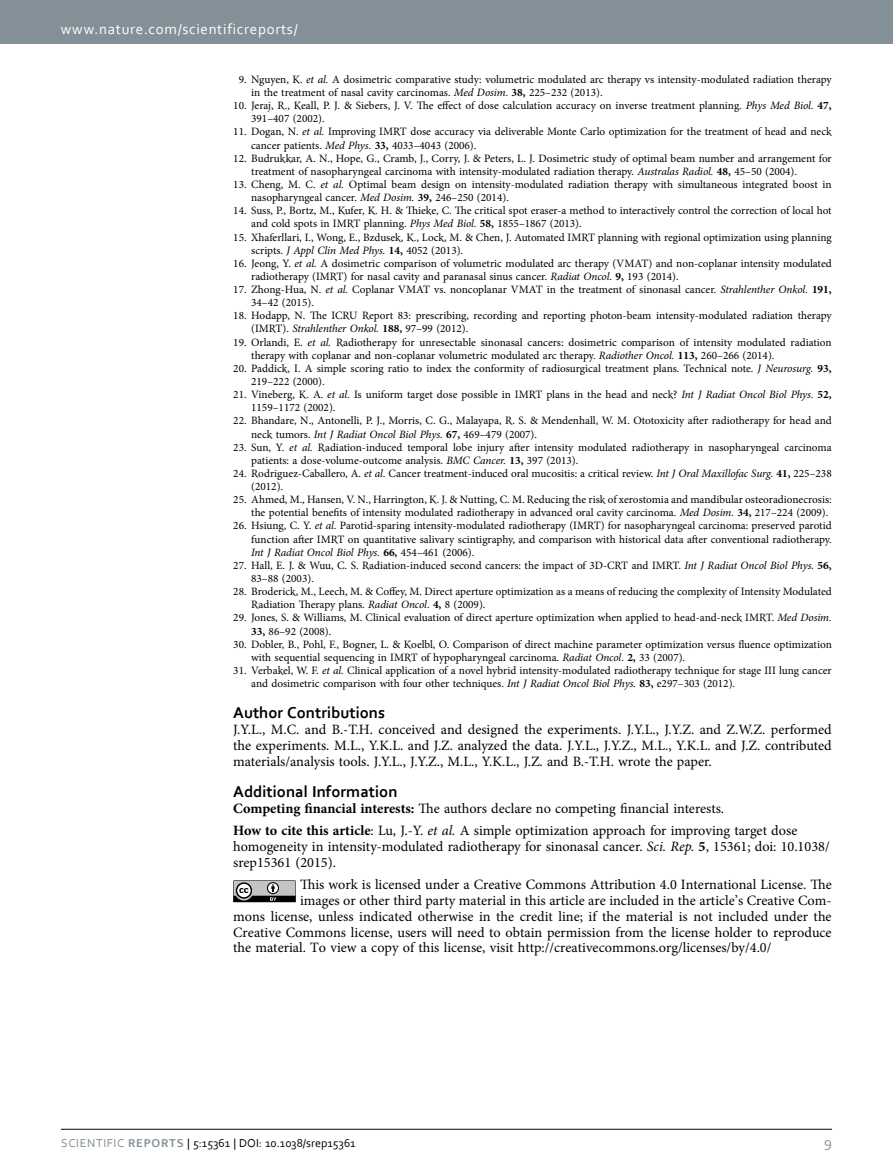
<style>
.page{position:relative;width:893px;height:1174px;background:#fff}
.page>*{position:absolute;margin:0;border:0;box-sizing:border-box;transform-origin:0 0}
.t1{font:700 16.5px "Corbel";color:#000}
.t2{font:15px "Corbel";letter-spacing:.045em;color:#fff}
.t3{font:15px "Corbel";color:#839097}
.t4{font:14.25px/15.8px "Minion Pro";color:#000}
.t5{font:12px "Corbel";color:#000}
.t6{font:11.25px/13.2px "Minion Pro";color:#000}
.s1{font-style:italic}
.s2{font-weight:700}
.s3{color:#839097}
.s4{font-weight:700;color:#839097}
</style>
<div class="page">
<div style="left:0;top:0;width:893px;height:43px;background:#839097"></div>
<hr style="left:61px;top:1129px;width:771px;height:1px;background:#000">
<svg style="left:233px;top:880px;width:63px;height:22px"></svg>
<h2 class="t2" style="left:61px;top:19px;width:238px">www.nature.com/scientificreports/</h2>
<p class="t6" style="left:251px;top:73px;width:582px;text-indent:-12px">9. Nguyen, K. <span class="s1">et al.</span> A dosimetric comparative study: volumetric modulated arc therapy vs intensity-modulated radiation therapy in the treatment of nasal cavity carcinomas. <span class="s1">Med Dosim.</span> <span class="s2">38,</span> 225–232 (2013).</p>
<p class="t6" style="left:251px;top:99px;width:582px;text-indent:-18px">10. Jeraj, R., Keall, P. J. &amp; Siebers, J. V. The effect of dose calculation accuracy on inverse treatment planning. <span class="s1">Phys Med Biol.</span> <span class="s2">47,<br></span>391–407 (2002).</p>
<p class="t6" style="left:251px;top:125px;width:582px;text-indent:-18px">11. Dogan, N. <span class="s1">et al.</span> Improving IMRT dose accuracy via deliverable Monte Carlo optimization for the treatment of head and neck cancer patients. <span class="s1">Med Phys.</span> <span class="s2">33,</span> 4033–4043 (2006).</p>
<p class="t6" style="left:251px;top:152px;width:582px;text-indent:-18px">12. Budrukkar, A. N., Hope, G., Cramb, J., Corry, J. &amp; Peters, L. J. Dosimetric study of optimal beam number and arrangement for treatment of nasopharyngeal carcinoma with intensity-modulated radiation therapy. <span class="s1">Australas Radiol.</span> <span class="s2">48,</span> 45–50 (2004).</p>
<p class="t6" style="left:251px;top:178px;width:582px;text-indent:-18px">13. Cheng, M. C. <span class="s1">et al.</span> Optimal beam design on intensity-modulated radiation therapy with simultaneous integrated boost in nasopharyngeal cancer. <span class="s1">Med Dosim.</span> <span class="s2">39,</span> 246–250 (2014).</p>
<p class="t6" style="left:251px;top:204px;width:582px;text-indent:-18px">14. Suss, P., Bortz, M., Kufer, K. H. &amp; Thieke, C. The critical spot eraser-a method to interactively control the correction of local hot and cold spots in IMRT planning. <span class="s1">Phys Med Biol.</span> <span class="s2">58,</span> 1855–1867 (2013).</p>
<p class="t6" style="left:251px;top:230px;width:582px;text-indent:-18px">15. Xhaferllari, I., Wong, E., Bzdusek, K., Lock, M. &amp; Chen, J. Automated IMRT planning with regional optimization using planning scripts. <span class="s1">J Appl Clin Med Phys.</span> <span class="s2">14,</span> 4052 (2013).</p>
<p class="t6" style="left:251px;top:257px;width:582px;text-indent:-18px">16. Jeong, Y. <span class="s1">et al.</span> A dosimetric comparison of volumetric modulated arc therapy (VMAT) and non-coplanar intensity modulated radiotherapy (IMRT) for nasal cavity and paranasal sinus cancer. <span class="s1">Radiat Oncol</span>. <span class="s2">9,</span> 193 (2014).</p>
<p class="t6" style="left:251px;top:283px;width:582px;text-indent:-18px">17. Zhong-Hua, N. <span class="s1">et al.</span> Coplanar VMAT vs. noncoplanar VMAT in the treatment of sinonasal cancer. <span class="s1">Strahlenther Onkol.</span> <span class="s2">191,<br></span>34–42 (2015).</p>
<p class="t6" style="left:251px;top:309px;width:582px;text-indent:-18px">18. Hodapp, N. The ICRU Report 83: prescribing, recording and reporting photon-beam intensity-modulated radiation therapy (IMRT). <span class="s1">Strahlenther Onkol.</span> <span class="s2">188,</span> 97–99 (2012).</p>
<p class="t6" style="left:251px;top:335px;width:582px;text-indent:-18px">19. Orlandi, E. <span class="s1">et al.</span> Radiotherapy for unresectable sinonasal cancers: dosimetric comparison of intensity modulated radiation therapy with coplanar and non-coplanar volumetric modulated arc therapy. <span class="s1">Radiother Oncol.</span> <span class="s2">113,</span> 260–266 (2014).</p>
<p class="t6" style="left:251px;top:362px;width:582px;text-indent:-18px">20. Paddick, I. A simple scoring ratio to index the conformity of radiosurgical treatment plans. Technical note. <span class="s1">J Neurosurg.</span> <span class="s2">93,<br></span>219–222 (2000).</p>
<p class="t6" style="left:251px;top:388px;width:582px;text-indent:-18px">21. Vineberg, K. A. <span class="s1">et al.</span> Is uniform target dose possible in IMRT plans in the head and neck? <span class="s1">Int J Radiat Oncol Biol Phys.</span> <span class="s2">52,<br></span>1159–1172 (2002).</p>
<p class="t6" style="left:251px;top:414px;width:582px;text-indent:-18px">22. Bhandare, N., Antonelli, P. J., Morris, C. G., Malayapa, R. S. &amp; Mendenhall, W. M. Ototoxicity after radiotherapy for head and neck tumors. <span class="s1">Int J Radiat Oncol Biol Phys.</span> <span class="s2">67,</span> 469–479 (2007).</p>
<p class="t6" style="left:251px;top:440px;width:582px;text-indent:-18px">23. Sun, Y. <span class="s1">et al.</span> Radiation-induced temporal lobe injury after intensity modulated radiotherapy in nasopharyngeal carcinoma patients: a dose-volume-outcome analysis. <span class="s1">BMC Cancer.</span> <span class="s2">13,</span> 397 (2013).</p>
<p class="t6" style="left:251px;top:467px;width:582px;text-indent:-18px">24. Rodriguez-Caballero, A. <span class="s1">et al.</span> Cancer treatment-induced oral mucositis: a critical review. <span class="s1">Int J Oral Maxillofac Surg.</span> <span class="s2">41,</span> 225–238 (2012).</p>
<p class="t6" style="left:251px;top:493px;width:582px;text-indent:-18px">25. Ahmed, M., Hansen, V. N., Harrington, K. J. &amp; Nutting, C. M. Reducing the risk of xerostomia and mandibular osteoradionecrosis: the potential benefits of intensity modulated radiotherapy in advanced oral cavity carcinoma. <span class="s1">Med Dosim.</span> <span class="s2">34,</span> 217–224 (2009).</p>
<p class="t6" style="left:251px;top:519px;width:582px;text-align:justify;text-indent:-18px">26. Hsiung, C. Y. <span class="s1">et al.</span> Parotid-sparing intensity-modulated radiotherapy (IMRT) for nasopharyngeal carcinoma: preserved parotid function after IMRT on quantitative salivary scintigraphy, and comparison with historical data after conventional radiotherapy.<br><span class="s1">Int J Radiat Oncol Biol Phys.</span> <span class="s2">66,</span> 454–461 (2006).</p>
<p class="t6" style="left:251px;top:559px;width:582px;text-indent:-18px">27. Hall, E. J. &amp; Wuu, C. S. Radiation-induced second cancers: the impact of 3D-CRT and IMRT. <span class="s1">Int J Radiat Oncol Biol Phys.</span> <span class="s2">56,<br></span>83–88 (2003).</p>
<p class="t6" style="left:251px;top:585px;width:582px;text-indent:-18px">28. Broderick, M., Leech, M. &amp; Coffey, M. Direct aperture optimization as a means of reducing the complexity of Intensity Modulated<br>Radiation Therapy plans. <span class="s1">Radiat Oncol</span>. <span class="s2">4,</span> 8 (2009).</p>
<p class="t6" style="left:251px;top:611px;width:582px;text-indent:-18px">29. Jones, S. &amp; Williams, M. Clinical evaluation of direct aperture optimization when applied to head-and-neck IMRT. <span class="s1">Med Dosim.<br></span><span class="s2">33,</span> 86–92 (2008).</p>
<p class="t6" style="left:251px;top:637px;width:582px;text-indent:-18px">30. Dobler, B., Pohl, F., Bogner, L. &amp; Koelbl, O. Comparison of direct machine parameter optimization versus fluence optimization with sequential sequencing in IMRT of hypopharyngeal carcinoma. <span class="s1">Radiat Oncol</span>. <span class="s2">2,</span> 33 (2007).</p>
<p class="t6" style="left:251px;top:664px;width:582px;text-indent:-18px">31. Verbakel, W. F. <span class="s1">et al.</span> Clinical application of a novel hybrid intensity-modulated radiotherapy technique for stage III lung cancer and dosimetric comparison with four other techniques. <span class="s1">Int J Radiat Oncol Biol Phys.</span> <span class="s2">83,</span> e297–303 (2012).</p>
<h1 class="t1" style="left:233px;top:702px;width:153px">Author Contributions</h1>
<p class="t4" style="left:233px;top:722px;width:600px;text-align:justify">J.Y.L., M.C. and B.-T.H. conceived and designed the experiments. J.Y.L., J.Y.Z. and Z.W.Z. performed the experiments. M.L., Y.K.L. and J.Z. analyzed the data. J.Y.L., J.Y.Z., M.L., Y.K.L. and J.Z. contributed materials/analysis tools. J.Y.L., J.Y.Z., M.L., Y.K.L., J.Z. and B.-T.H. wrote the paper.</p>
<h1 class="t1" style="left:233px;top:781px;width:166px">Additional Information</h1>
<p class="t4" style="left:233px;top:797px;width:566px;line-height:22.5px"><span class="s2">Competing financial interests:</span> The authors declare no competing financial interests.<br><span class="s2">How to cite this article</span>: Lu, J.-Y. <span class="s1">et al.</span> A simple optimization approach for improving target dose</p>
<p class="t4" style="left:233px;top:839px;width:598px">homogeneity in intensity-modulated radiotherapy for sinonasal cancer. <span class="s1">Sci. Rep.</span> <span class="s2">5</span>, 15361; doi: 10.1038/ srep15361 (2015).</p>
<p class="t4" style="left:300px;top:877px;width:533px">This work is licensed under a Creative Commons Attribution 4.0 International License. The</p>
<p class="t4" style="left:300px;top:893px;width:533px">images or other third party material in this article are included in the article’s Creative Com-</p>
<p class="t4" style="left:233px;top:908px;width:600px">mons license, unless indicated otherwise in the credit line; if the material is not included under the</p>
<p class="t4" style="left:233px;top:924px;width:600px">Creative Commons license, users will need to obtain permission from the license holder to reproduce</p>
<p class="t4" style="left:233px;top:940px;width:540px">the material. To view a copy of this license, visit http://creativecommons.org/licenses/by/4.0/</p>
<p class="t5" style="left:61px;top:1135px;width:296px"><span class="s3">Scientific</span> <span class="s4">Reports</span> | 5:15361 | DOI : 10.1038/srep15361</p>
<h2 class="t3" style="left:824px;top:1132px;width:9px">9</h2>
</div>
